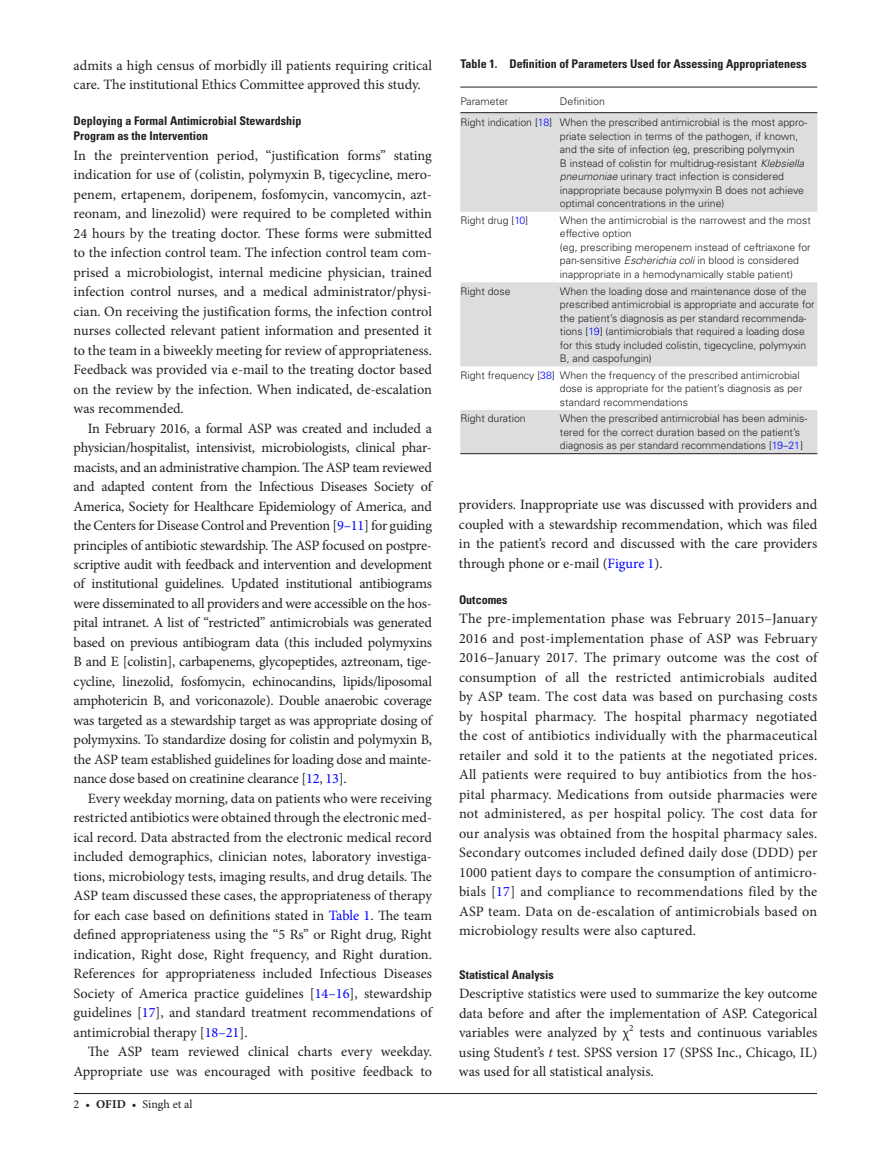
<style>
.page{position:relative;width:891px;height:1174px;background:#fff}
.page>*{position:absolute;margin:0;border:0;box-sizing:border-box;transform-origin:0 0}
.t1{font:14.25px/19.5px "Minion Pro";color:#231f20;text-align:justify}
.t2{font:700 condensed 12px/15px "Univers LT Std";color:#231f20}
.t3{font:12px "Minion Pro";color:#231f20}
.t4{font:300 10.5px/13.5px "Univers LT Std";color:#231f20}
.s1{color:#00f}
.s2{font-weight:700}
.s3{font-style:italic}
</style>
<div class="page">
<hr style="left:74px;top:1093px;width:743px;height:1px;background:#231f20">
<svg style="left:460px;top:113px;width:357px;height:340px;fill:#dcdddf"></svg>
<hr style="left:460px;top:87px;width:100px;height:1px;background:#231f20">
<hr style="left:460px;top:112px;width:100px;height:1px;background:#231f20">
<hr style="left:560px;top:87px;width:257px;height:1px;background:#231f20">
<hr style="left:560px;top:112px;width:257px;height:1px;background:#231f20">
<hr style="left:460px;top:453px;width:100px;height:1px;background:#231f20">
<hr style="left:560px;top:453px;width:257px;height:1px;background:#231f20">
<p class="t1" style="left:74px;top:55px;width:360px">admits a high census of morbidly ill patients requiring critical care. The institutional Ethics Committee approved this study.</p>
<p class="t2" style="left:74px;top:113px;width:229px">Deploying a Formal Antimicrobial Stewardship<br>Program as the Intervention</p>
<p class="t1" style="left:74px;top:145px;width:360px">In the preintervention period, “justification forms” stating indication for use of (colistin, polymyxin B, tigecycline, mero&shy;penem, ertapenem, doripenem, fosfomycin, vancomycin, azt&shy;reonam, and linezolid) were required to be completed within 24 hours by the treating doctor. These forms were submitted to the infection control team. The infection control team com&shy;prised a microbiologist, internal medicine physician, trained infection control nurses, and a medical administrator/physi&shy;cian. On receiving the justification forms, the infection control nurses collected relevant patient information and presented it to the team in a biweekly meeting for review of appropriateness.<br>Feedback was provided via e-mail to the treating doctor based on the review by the infection. When indicated, de-escalation was recommended.</p>
<p class="t1" style="left:74px;top:418px;width:360px;text-indent:14px">In February 2016, a formal ASP was created and included a physician/hospitalist, intensivist, microbiologists, clinical phar&shy;macists, and an administrative champion. The ASP team reviewed and adapted content from the Infectious Diseases Society of America, Society for Healthcare Epidemiology of America, and the Centers for Disease Control and Prevention [<span class="s1">9–11</span>] for guiding principles of antibiotic stewardship. The ASP focused on postpre&shy;scriptive audit with feedback and intervention and development of institutional guidelines. Updated institutional antibiograms were disseminated to all providers and were accessible on the hos&shy;pital intranet. A list of “restricted” antimicrobials was generated based on previous antibiogram data (this included polymyxins B and E [colistin], carbapenems, glycopeptides, aztreonam, tige&shy;cycline, linezolid, fosfomycin, echinocandins, lipids/liposomal amphotericin B, and voriconazole). Double anaerobic coverage was targeted as a stewardship target as was appropriate dosing of polymyxins. To standardize dosing for colistin and polymyxin B, the ASP team established guidelines for loading dose and mainte&shy;nance dose based on creatinine clearance [<span class="s1">12</span>, <span class="s1">13</span>].</p>
<p class="t1" style="left:74px;top:789px;width:360px;text-indent:14px">Every weekday morning, data on patients who were receiving restricted antibiotics were obtained through the electronic med&shy;ical record. Data abstracted from the electronic medical record included demographics, clinician notes, laboratory investiga&shy;tions, microbiology tests, imaging results, and drug details. The ASP team discussed these cases, the appropriateness of therapy for each case based on definitions stated in <span class="s1">Table 1</span>. The team defined appropriateness using the “5 Rs” or Right drug, Right indication, Right dose, Right frequency, and Right duration.<br>References for appropriateness included Infectious Diseases Society of America practice guidelines [<span class="s1">14–16</span>], stewardship guidelines [<span class="s1">17</span>], and standard treatment recommendations of antimicrobial therapy [<span class="s1">18–21</span>].</p>
<p class="t1" style="left:74px;top:1042px;width:360px;text-align:right">The ASP team reviewed clinical charts every weekday.<br>Appropriate use was encouraged with positive feedback to</p>
<p class="t3" style="left:74px;top:1096px;width:120px">2 • <span class="s2">ofid</span> • Singh et al</p>
<p class="t2" style="left:460px;top:56px;width:348px">Table 1. Definition of Parameters Used for Assessing Appropriateness</p>
<p class="t4" style="left:460px;top:95px;width:50px">Parameter</p>
<p class="t4" style="left:460px;top:91px;width:349px;line-height:21.1px;text-indent:100px">Definition<br>Right indication [<span class="s1">18</span>] When the prescribed antimicrobial is the most appro-</p>
<p class="t4" style="left:560px;top:129px;width:246px">priate selection in terms of the pathogen, if known, and the site of infection (eg, prescribing polymyxin B instead of colistin for multidrug-resistant <span class="s3">Klebsiella pneumoniae</span> urinary tract infection is considered inappropriate because polymyxin B does not achieve optimal concentrations in the urine)</p>
<p class="t4" style="left:460px;top:213px;width:69px">Right drug [<span class="s1">10</span>]</p>
<p class="t4" style="left:560px;top:213px;width:252px">When the antimicrobial is the narrowest and the most effective option<br>(eg, prescribing meropenem instead of ceftriaxone for pan-sensitive <span class="s3">Escherichia coli</span> in blood is considered inappropriate in a hemodynamically stable patient)</p>
<p class="t4" style="left:460px;top:284px;width:52px">Right dose</p>
<p class="t4" style="left:560px;top:284px;width:256px">When the loading dose and maintenance dose of the prescribed antimicrobial is appropriate and accurate for the patient’s diagnosis as per standard recommenda&shy;tions [<span class="s1">19</span>] (antimicrobials that required a loading dose for this study included colistin, tigecycline, polymyxin B, and caspofungin)</p>
<p class="t4" style="left:560px;top:368px;width:244px;text-indent:-100px">Right frequency [<span class="s1">38</span>] When the frequency of the prescribed antimicrobial dose is appropriate for the patient’s diagnosis as per standard recommendations</p>
<p class="t4" style="left:460px;top:412px;width:67px">Right duration</p>
<p class="t4" style="left:560px;top:412px;width:249px">When the prescribed antimicrobial has been adminis&shy;tered for the correct duration based on the patient’s diagnosis as per standard recommendations [<span class="s1">19–21</span>]</p>
<p class="t1" style="left:459px;top:495px;width:360px">providers. Inappropriate use was discussed with providers and coupled with a stewardship recommendation, which was filed in the patient’s record and discussed with the care providers through phone or e-mail (<span class="s1">Figure 1</span>).</p>
<p class="t2" style="left:459px;top:592px;width:50px">Outcomes</p>
<p class="t1" style="left:459px;top:609px;width:360px">The pre-implementation phase was February 2015–January 2016 and post-implementation phase of ASP was February 2016–January 2017. The primary outcome was the cost of consumption of all the restricted antimicrobials audited by ASP team. The cost data was based on purchasing costs by hospital pharmacy. The hospital pharmacy negotiated the cost of antibiotics individually with the pharmaceutical retailer and sold it to the patients at the negotiated prices.<br>All patients were required to buy antibiotics from the hos&shy;pital pharmacy. Medications from outside pharmacies were not administered, as per hospital policy. The cost data for our analysis was obtained from the hospital pharmacy sales.<br>Secondary outcomes included defined daily dose (DDD) per 1000 patient days to compare the consumption of antimicro&shy;bials [<span class="s1">17</span>] and compliance to recommendations filed by the ASP team. Data on de-escalation of antimicrobials based on microbiology results were also captured.</p>
<p class="t2" style="left:459px;top:967px;width:96px">Statistical Analysis</p>
<p class="t1" style="left:459px;top:984px;width:360px">Descriptive statistics were used to summarize the key outcome data before and after the implementation of ASP. Categorical variables were analyzed by χ<sup>2</sup> tests and continuous variables using Student’s <span class="s3">t</span> test. SPSS version 17 (SPSS Inc., Chicago, IL) was used for all statistical analysis.</p>
</div>
